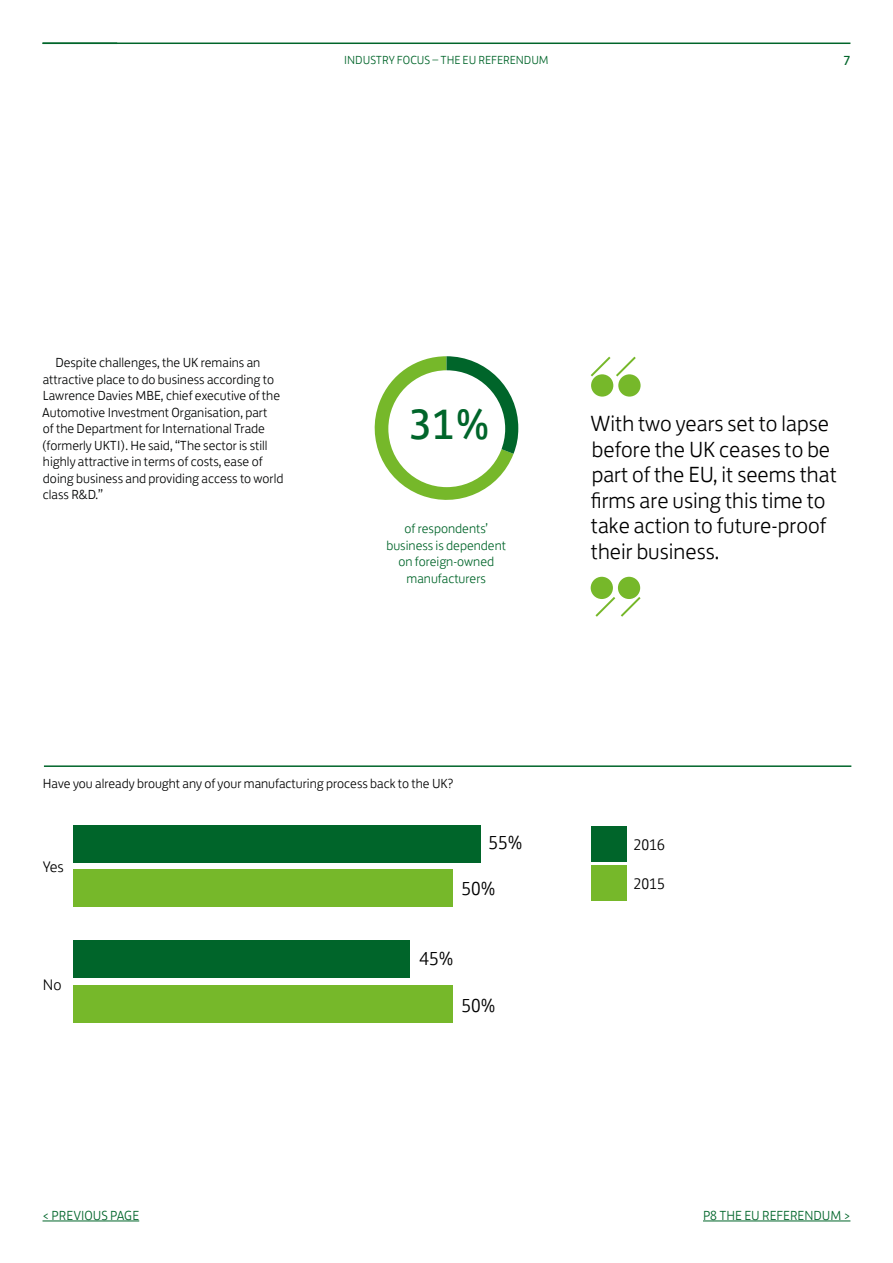
<style>
.page{position:relative;width:893px;height:1263px;background:#fff}
.page>*{position:absolute;margin:0;border:0;box-sizing:border-box;transform-origin:0 0}
.t1{font:43.5px "Lloyds Bank Jack";color:#00652a}
.t2{font:300 22.5px/25.5px "Lloyds Bank Jack";color:#000}
.t3{font:300 19.2px "Lloyds Bank Jack";color:#000}
.t4{font:300 15.6px "Lloyds Bank Jack";color:#000}
.t5{font:300 13.5px/16.5px "Lloyds Bank Jack";color:#010202}
.t6{font:300 13.5px/16.5px "Lloyds Bank Jack";color:#00652a;text-align:center}
.t7{font:300 13.5px "Lloyds Bank Jack";color:#000}
.t8{font:13.5px "Lloyds Bank Jack";color:#00652a}
.t9{font:300 12px "Lloyds Bank Jack";color:#00652a}
</style>
<div class="page">
<hr style="left:43px;top:43px;width:807px;height:1px;background:#00652a">
<svg style="left:374px;top:356px;width:144px;height:144px"></svg>
<div style="left:388px;top:370px;width:117px;height:117px;background:#fff;border-radius:50%"></div>
<div style="left:618px;top:577px;width:22px;height:22px;background:#76b82a;border-radius:50%"></div>
<div style="left:591px;top:577px;width:22px;height:22px;background:#76b82a;border-radius:50%"></div>
<svg style="left:593px;top:595px;width:48px;height:22px"></svg>
<div style="left:591px;top:374px;width:22px;height:23px;background:#76b82a;border-radius:50%"></div>
<div style="left:618px;top:374px;width:23px;height:23px;background:#76b82a;border-radius:50%"></div>
<svg style="left:591px;top:357px;width:47px;height:22px"></svg>
<hr style="left:44px;top:765px;width:807px;height:2px;background:#00652a">
<div style="left:591px;top:826px;width:35px;height:36px;background:#00652a"></div>
<div style="left:591px;top:865px;width:35px;height:36px;background:#76b82a"></div>
<div style="left:73px;top:940px;width:337px;height:38px;background:#00652a"></div>
<div style="left:74px;top:985px;width:379px;height:37px;background:#76b82a"></div>
<div style="left:73px;top:825px;width:408px;height:37px;background:#00652a"></div>
<div style="left:73px;top:869px;width:380px;height:38px;background:#76b82a"></div>
<hr style="left:43px;top:1220px;width:96px;height:1px;background:#00652a">
<hr style="left:703px;top:1220px;width:147px;height:1px;background:#00652a">
<p class="t9" style="left:344px;top:51px;width:206px">INDUSTRY FOCUS – THE EU REFERENDUM</p>
<p class="t8" style="left:843px;top:50px;width:9px">7</p>
<p class="t5" style="left:42px;top:353px;width:243px;text-indent:14px">Despite challenges, the UK remains an attractive place to do business according to Lawrence Davies MBE, chief executive of the Automotive Investment Organisation, part<br>of the Department for International Trade (formerly UKTI). He said, “The sector is still highly attractive in terms of costs, ease of doing business and providing access to world class R&amp;D.”</p>
<h1 class="t1" style="left:409px;top:390px;width:83px">31%</h1>
<h2 class="t2" style="left:591px;top:409px;width:248px">With two years set to lapse before the UK ceases to be part of the EU, it seems that firms are using this time to take action to future-proof their business.</h2>
<p class="t6" style="left:386px;top:519px;width:121px">of respondents’ business is dependent on foreign-owned manufacturers</p>
<p class="t7" style="left:43px;top:772px;width:412px">Have you already brought any of your manufacturing process back to the UK?</p>
<p class="t4" style="left:43px;top:854px;width:22px">Yes</p>
<h3 class="t3" style="left:488px;top:827px;width:35px">55%</h3>
<h3 class="t3" style="left:462px;top:873px;width:35px">50%</h3>
<p class="t4" style="left:43px;top:973px;width:20px">No</p>
<h3 class="t3" style="left:419px;top:943px;width:35px">45%</h3>
<h3 class="t3" style="left:462px;top:990px;width:35px">50%</h3>
<p class="t4" style="left:634px;top:832px;width:33px">2016</p>
<p class="t4" style="left:634px;top:871px;width:33px">2015</p>
<p class="t6" style="left:43px;top:1205px;width:98px">&lt; PREVIOUS PAGE</p>
<p class="t6" style="left:703px;top:1205px;width:149px">P8 THE EU REFERENDUM &gt;</p>
</div>
